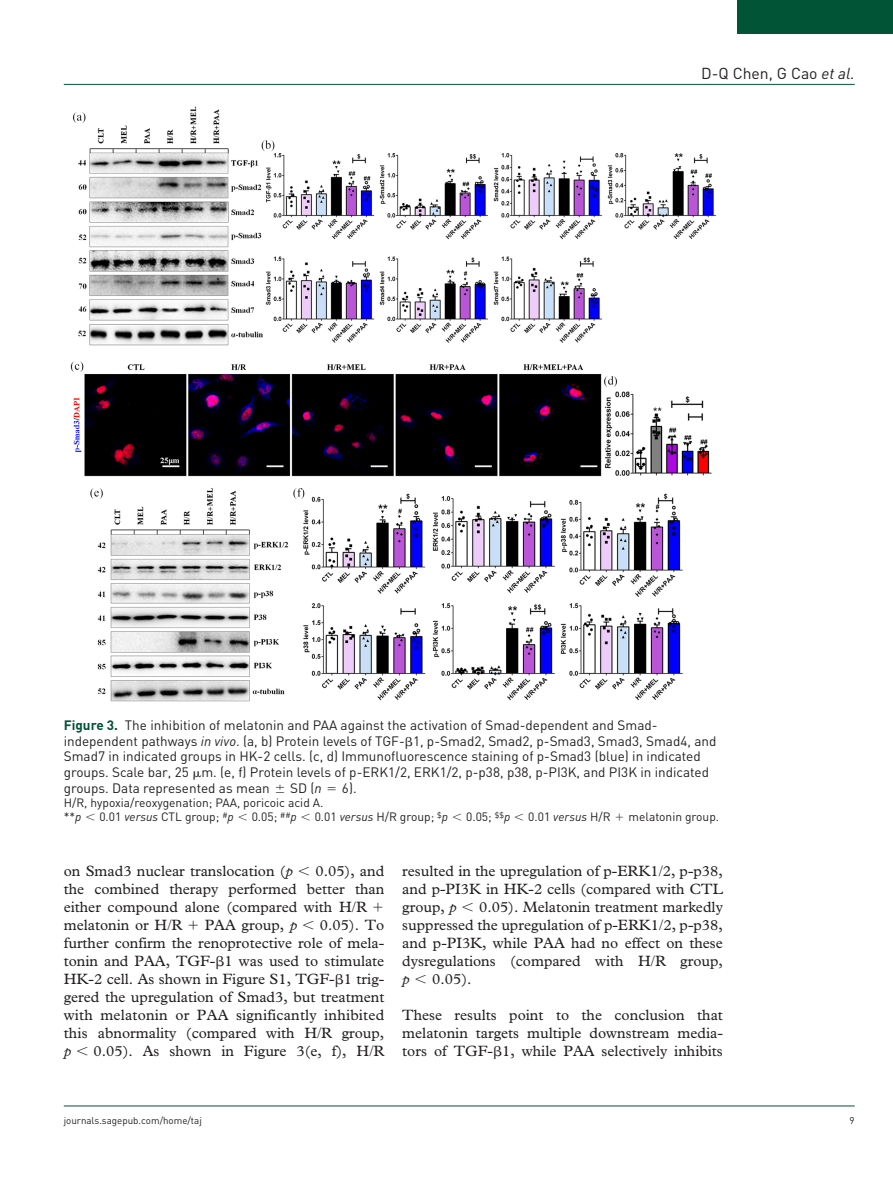
<style>
.page{position:relative;width:893px;height:1191px;background:#fff}
.page>*{position:absolute;margin:0;border:0;box-sizing:border-box;transform-origin:0 0}
.t1{font:15.75px "DIN";color:#231f20}
.t2{font:15px/18px "Plantin Std";color:#231f20;text-align:justify}
.t3{font:italic 15px "Plantin Std";color:#231f20}
.t4{font:13.5px/15.8px "DIN";color:#231f20}
.t5{font:12px/14.2px "DIN";color:#231f20}
.t6{font:9.75px "DIN";color:#231f20}
.s1{font-style:italic}
.s2{font-weight:700;color:#015436}
</style>
<div class="page">
<hr style="left:64px;top:84px;width:791px;height:1px;background:#015436">
<hr style="left:64px;top:1105px;width:791px;height:1px;background:#015436">
<div style="left:738px;top:0;width:155px;height:34px;background:#015436"></div>
<img style="left:70px;top:106px;width:647px;height:596px">
<p class="t1" style="left:701px;top:63px;width:155px">D-Q Chen, G Cao <span class="s1">et al.</span></p>
<p class="t4" style="left:64px;top:717px;width:654px"><span class="s2">Figure 3.</span> The inhibition of melatonin and PAA against the activation of Smad-dependent and Smad&shy;independent pathways <span class="s1">in vivo</span>. (a, b) Protein levels of TGF- 1, p-Smad2, Smad2, p-Smad3, Smad3, Smad4, and Smad7 in indicated groups in HK-2 cells. (c, d) Immunofluorescence staining of p-Smad3 (blue) in indicated groups. Scale bar, 25 m. (e, f) Protein levels of p-ERK1/2, ERK1/2, p-p38, p38, p-PI3K, and PI3K in indicated groups. Data represented as mean</p>
<p class="t4" style="left:290px;top:780px;width:33px">SD (<span class="s1">n</span></p>
<p class="t4" style="left:342px;top:780px;width:16px">6).</p>
<p class="t5" style="left:64px;top:795px;width:261px">H/R, hypoxia/reoxygenation; PAA, poricoic acid A. **<span class="s1">p</span></p>
<p class="t5" style="left:99px;top:809px;width:136px">0.01 <span class="s1">versus</span> CTL group; <sup>#</sup><span class="s1">p</span></p>
<p class="t5" style="left:252px;top:809px;width:47px">0.05; <sup>##</sup><span class="s1">p</span></p>
<p class="t5" style="left:315px;top:809px;width:135px">0.01 <span class="s1">versus</span> H/R group; <sup>$</sup><span class="s1">p</span></p>
<p class="t5" style="left:466px;top:809px;width:46px">0.05; <sup>$$</sup><span class="s1">p</span></p>
<p class="t5" style="left:528px;top:809px;width:84px">0.01 <span class="s1">versus</span> H/R</p>
<p class="t5" style="left:629px;top:809px;width:92px">melatonin group.</p>
<p class="t2" style="left:64px;top:862px;width:322px;text-align:left;text-indent:252px">0.05), and the combined therapy performed better than either compound alone (compared with H/R melatonin or H/R</p>
<p class="t2" style="left:64px;top:862px;width:231px">on Smad3 nuclear translocation (<span class="s1">p</span></p>
<p class="t2" style="left:64px;top:916px;width:322px;text-indent:256px">0.05). To further confirm the renoprotective role of mela&shy;tonin and PAA, TGF- 1 was used to stimulate HK-2 cell. As shown in Figure S1, TGF- 1 trig&shy;gered the upregulation of Smad3, but treatment with melatonin or PAA significantly inhibited this abnormality (compared with H/R group,</p>
<p class="t3" style="left:64px;top:1042px;width:9px">p</p>
<p class="t2" style="left:94px;top:1042px;width:292px">0.05). As shown in Figure 3(e, f), H/R</p>
<p class="t2" style="left:205px;top:916px;width:94px">PAA group, <span class="s1">p</span></p>
<p class="t2" style="left:402px;top:862px;width:322px">resulted in the upregulation of p-ERK1/2, p-p38, and p-PI3K in HK-2 cells (compared with CTL group, <span class="s1">p</span></p>
<p class="t2" style="left:402px;top:898px;width:322px;text-indent:77px">0.05). Melatonin treatment markedly suppressed the upregulation of p-ERK1/2, p-p38, and p-PI3K, while PAA had no effect on these dysregulations (compared with H/R group,</p>
<p class="t3" style="left:402px;top:970px;width:9px">p</p>
<p class="t2" style="left:432px;top:970px;width:41px">0.05).</p>
<p class="t2" style="left:402px;top:1006px;width:322px">These results point to the conclusion that melatonin targets multiple downstream media&shy;tors of TGF- 1, while PAA selectively inhibits</p>
<p class="t6" style="left:64px;top:1114px;width:140px">journals.sagepub.com/home/taj</p>
<p class="t6" style="left:850px;top:1114px;width:7px">9</p>
</div>
